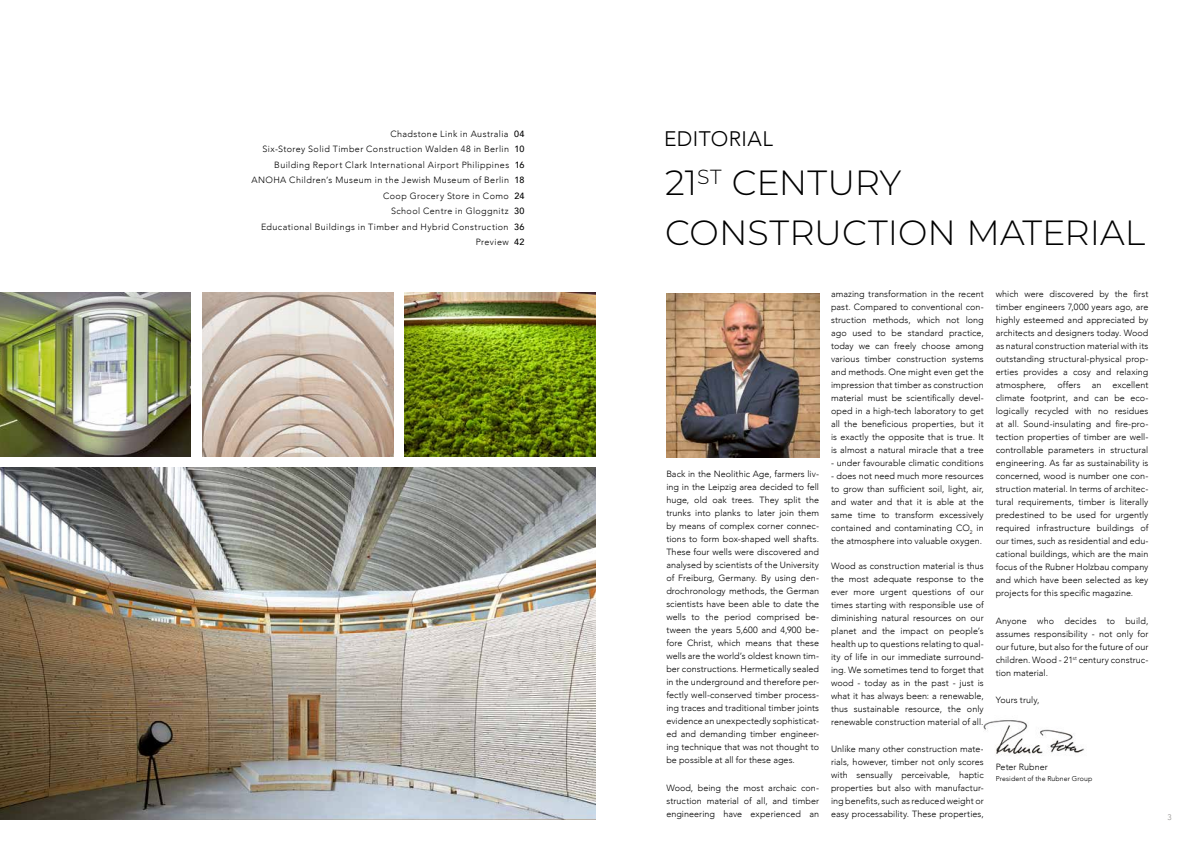
<style>
.page{position:relative;width:1191px;height:842px;background:#fff}
.page>*{position:absolute;margin:0;border:0;box-sizing:border-box;transform-origin:0 0}
.t1{font:300 35px/50px "Montserrat";color:#000}
.t2{font:300 21px "Avenir";letter-spacing:.025em;color:#000}
.t3{font:300 9px/13px "Avenir";letter-spacing:.005em;color:#000;text-align:justify}
.t4{font:300 9px/15.5px "Avenir";letter-spacing:.045em;color:#000;text-align:right}
.t5{font:300 8px "Avenir";color:#949290}
.t6{font:300 7px "Avenir";letter-spacing:.015em;color:#000}
.s1{font-weight:500}
</style>
<div class="page">
<img style="left:0;top:467px;width:595px;height:352px">
<img style="left:0;top:293px;width:191px;height:163px">
<img style="left:202px;top:293px;width:191px;height:163px">
<img style="left:404px;top:293px;width:191px;height:163px">
<img style="left:666px;top:294px;width:153px;height:163px">
<img style="left:983px;top:720px;width:101px;height:35px">
<p class="t4" style="left:251px;top:126px;width:274px">Chadstone Link in Australia <span class="s1">04<br></span>Six-Storey Solid Timber Construction Walden 48 in Berlin <span class="s1">10<br></span>Building Report Clark International Airport Philippines <span class="s1">16<br></span>ANOHA Children’s Museum in the Jewish Museum of Berlin <span class="s1">18<br></span>Coop Grocery Store in Como <span class="s1">24<br></span>School Centre in Gloggnitz <span class="s1">30<br></span>Educational Buildings in Timber and Hybrid Construction <span class="s1">36<br></span>Preview <span class="s1">42</span></p>
<h2 class="t2" style="left:664px;top:130px;width:110px">EDITORIAL</h2>
<h1 class="t1" style="left:665px;top:161px;width:481px">21<sup>ST</sup> CENTURY<br>CONSTRUCTION MATERIAL</h1>
<p class="t3" style="left:666px;top:469px;width:154px">Back in the Neolithic Age, farmers liv&shy;ing in the Leipzig area decided to fell huge, old oak trees. They split the trunks into planks to later join them by means of complex corner connec&shy;tions to form box-shaped well shafts.<br>These four wells were discovered and analysed by scientists of the University of Freiburg, Germany. By using den&shy;drochronology methods, the German scientists have been able to date the wells to the period comprised be&shy;tween the years 5,600 and 4,900 be&shy;fore Christ, which means that these wells are the world’s oldest known tim&shy;ber constructions. Hermetically sealed in the underground and therefore per&shy;fectly well-conserved timber process&shy;ing traces and traditional timber joints evidence an unexpectedly sophisticat&shy;ed and demanding timber engineer&shy;ing technique that was not thought to be possible at all for these ages.</p>
<p class="t3" style="left:666px;top:782px;width:154px">Wood, being the most archaic con&shy;struction material of all, and timber engineering have experienced an</p>
<p class="t3" style="left:831px;top:289px;width:154px">amazing transformation in the recent past. Compared to conventional con&shy;struction methods, which not long ago used to be standard practice, today we can freely choose among various timber construction systems and methods. One might even get the impression that timber as construction material must be scientifically devel&shy;oped in a high-tech laboratory to get all the beneficious properties, but it is exactly the opposite that is true. It is almost a natural miracle that a tree</p>
<p class="t3" style="left:831px;top:457px;width:154px">- under favourable climatic conditions</p>
<p class="t3" style="left:831px;top:470px;width:154px">- does not need much more resources to grow than sufficient soil, light, air, and water and that it is able at the same time to transform excessively contained and contaminating CO<sub>2</sub> in the atmosphere into valuable oxygen.</p>
<p class="t3" style="left:831px;top:560px;width:154px">Wood as construction material is thus the most adequate response to the ever more urgent questions of our times starting with responsible use of diminishing natural resources on our planet and the impact on people’s health up to questions relating to qual&shy;ity of life in our immediate surround&shy;ing. We sometimes tend to forget that wood - today as in the past - just is what it has always been: a renewable, thus sustainable resource, the only renewable construction material of all.</p>
<p class="t3" style="left:831px;top:743px;width:154px">Unlike many other construction mate&shy;rials, however, timber not only scores with sensually perceivable, haptic properties but also with manufactur&shy;ing benefits, such as reduced weight or easy processability. These properties,</p>
<p class="t3" style="left:995px;top:288px;width:154px">which were discovered by the first timber engineers 7,000 years ago, are highly esteemed and appreciated by architects and designers today. Wood as natural construction material with its outstanding structural-physical prop&shy;erties provides a cosy and relaxing atmosphere, offers an excellent climate footprint, and can be eco&shy;logically recycled with no residues at all. Sound-insulating and fire-pro&shy;tection properties of timber are well&shy;controllable parameters in structural engineering. As far as sustainability is concerned, wood is number one con&shy;struction material. In terms of architec&shy;tural requirements, timber is literally predestined to be used for urgently required infrastructure buildings of our times, such as residential and edu&shy;cational buildings, which are the main focus of the Rubner Holzbau company and which have been selected as key projects for this specific magazine.</p>
<p class="t3" style="left:995px;top:615px;width:154px">Anyone who decides to build, assumes responsibility - not only for our future, but also for the future of our children. Wood - 21<sup>st</sup> century construc&shy;tion material.</p>
<p class="t3" style="left:995px;top:694px;width:45px">Yours truly,</p>
<p class="t3" style="left:995px;top:761px;width:53px">Peter Rubner</p>
<p class="t6" style="left:995px;top:775px;width:98px">President of the Rubner Group</p>
<p class="t5" style="left:1167px;top:814px;width:6px">3</p>
</div>
